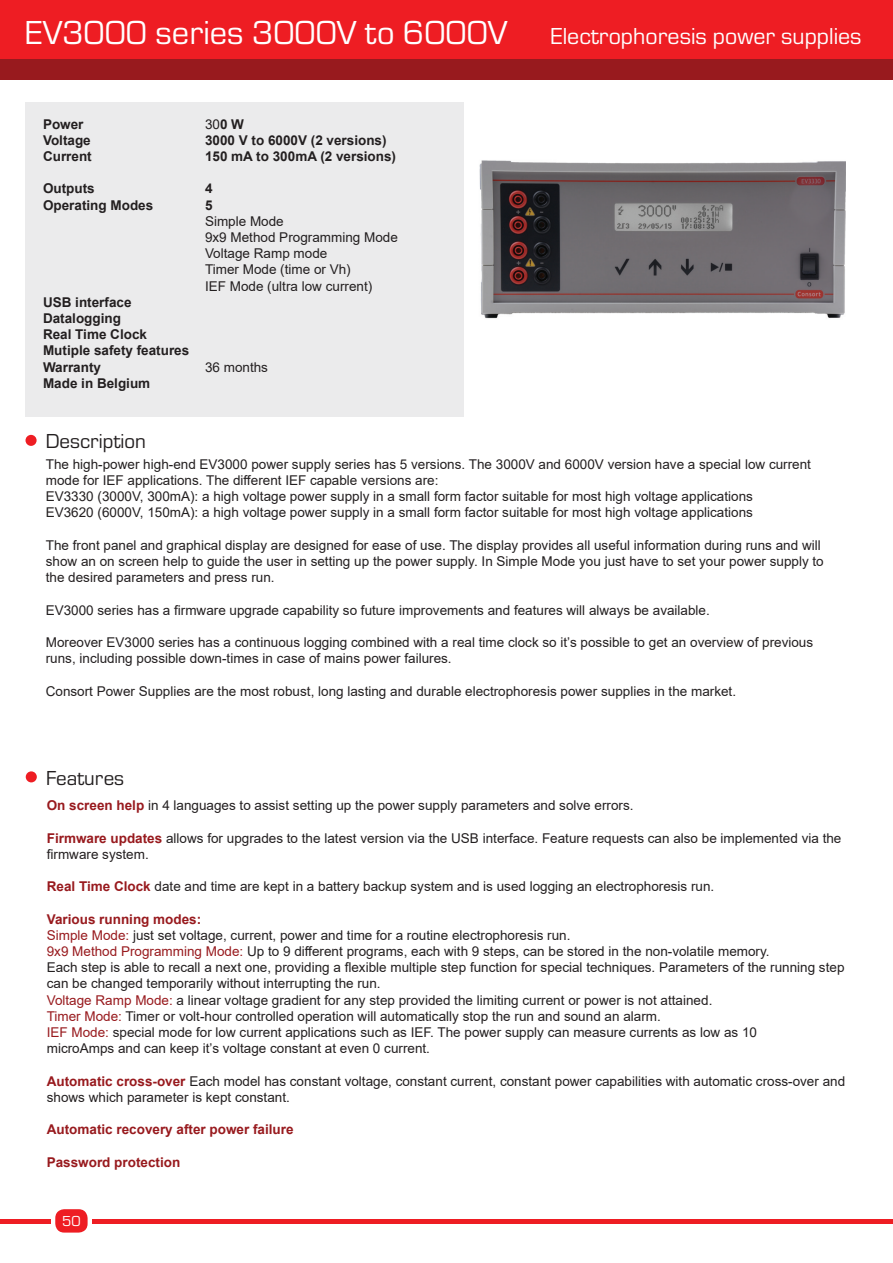
<style>
.page{position:relative;width:893px;height:1263px;background:#fff}
.page>*{position:absolute;margin:0;border:0;box-sizing:border-box;transform-origin:0 0}
.t1{font:34.5px "Eurostile TOT";color:#fff}
.t2{font:24px "Eurostile TOT";color:#fff}
.t3{font:21px "Eurostile TOT";color:#231f20}
.t4{font:15px "Eurostile TOT";color:#fff}
.t5{font:13.5px/16.2px "Arial";color:#231f20}
.t6{font:700 13.5px/16.2px "Arial";color:#231f20}
.t7{font:700 13.5px "Arial";color:#981a1e}
.s1{font-weight:700}
.s2{font-weight:700;color:#981a1e}
.s3{color:#981a1e}
</style>
<div class="page">
<hr style="left:0;top:1219px;width:893px;height:4px;background:#ee1d23">
<div style="left:0;top:0;width:893px;height:59px;background:#ee1d23"></div>
<div style="left:0;top:59px;width:893px;height:20px;background:#981a1e"></div>
<div style="left:51px;top:1204px;width:41px;height:33px;background:#fff"></div>
<div style="left:55px;top:1209px;width:33px;height:23px;background:#ee1d23;border-radius:9px"></div>
<div style="left:26px;top:435px;width:11px;height:11px;background:#ee1d23;border-radius:50%"></div>
<div style="left:26px;top:771px;width:11px;height:11px;background:#ee1d23;border-radius:50%"></div>
<img style="left:479px;top:160px;width:366px;height:159px">
<div style="left:26px;top:102px;width:438px;height:315px;background:#ebebec"></div>
<h1 class="t1" style="left:26px;top:14px;width:484px">EV3000 series 3000V to 6000V</h1>
<h2 class="t2" style="left:551px;top:23px;width:312px">Electrophoresis power supplies</h2>
<p class="t6" style="left:43px;top:116px;width:42px">Power</p>
<p class="t5" style="left:205px;top:116px;width:41px">30<span class="s1">0 W</span></p>
<p class="t6" style="left:43px;top:132px;width:49px">Voltage</p>
<p class="t6" style="left:205px;top:132px;width:183px">3000 V to 6000V (2 versions)</p>
<p class="t6" style="left:43px;top:148px;width:50px">Current</p>
<p class="t6" style="left:205px;top:148px;width:193px">150 mA to 300mA (2 versions)</p>
<p class="t6" style="left:43px;top:181px;width:53px">Outputs</p>
<p class="t6" style="left:205px;top:181px;width:9px">4</p>
<p class="t6" style="left:43px;top:197px;width:112px">Operating Modes</p>
<p class="t6" style="left:205px;top:197px;width:9px">5</p>
<p class="t5" style="left:205px;top:213px;width:194px">Simple Mode<br>9x9 Method Programming Mode<br>Voltage Ramp mode<br>Timer Mode (time or Vh)<br>IEF Mode (ultra low current)</p>
<p class="t6" style="left:43px;top:294px;width:148px">USB interface<br>Datalogging<br>Real Time Clock<br>Mutiple safety features<br>Warranty</p>
<p class="t5" style="left:205px;top:359px;width:65px">36 months</p>
<p class="t6" style="left:43px;top:375px;width:109px">Made in Belgium</p>
<h3 class="t3" style="left:46px;top:430px;width:102px">Description</h3>
<p class="t5" style="left:46px;top:456px;width:767px">The high-power high-end EV3000 power supply series has 5 versions. The 3000V and 6000V version have a special low current mode for IEF applications. The different IEF capable versions are:<br>EV3330 (3000V, 300mA): a high voltage power supply in a small form factor suitable for most high voltage applications<br>EV3620 (6000V, 150mA): a high voltage power supply in a small form factor suitable for most high voltage applications</p>
<p class="t5" style="left:46px;top:537px;width:779px">The front panel and graphical display are designed for ease of use. The display provides all useful information during runs and will show an on screen help to guide the user in setting up the power supply. In Simple Mode you just have to set your power supply to the desired parameters and press run.</p>
<p class="t5" style="left:46px;top:602px;width:666px">EV3000 series has a firmware upgrade capability so future improvements and features will always be available.</p>
<p class="t5" style="left:46px;top:634px;width:769px">Moreover EV3000 series has a continuous logging combined with a real time clock so it’s possible to get an overview of previous runs, including possible down-times in case of mains power failures.</p>
<p class="t5" style="left:46px;top:683px;width:692px">Consort Power Supplies are the most robust, long lasting and durable electrophoresis power supplies in the market.</p>
<h3 class="t3" style="left:46px;top:766px;width:80px">Features</h3>
<p class="t5" style="left:47px;top:797px;width:588px"><span class="s2">On screen help</span> in 4 languages to assist setting up the power supply parameters and solve errors.</p>
<p class="t5" style="left:47px;top:830px;width:796px"><span class="s2">Firmware updates</span> allows for upgrades to the latest version via the USB interface. Feature requests can also be implemented via the firmware system.</p>
<p class="t5" style="left:47px;top:878px;width:669px"><span class="s2">Real Time Clock</span> date and time are kept in a battery backup system and is used logging an electrophoresis run.</p>
<p class="t5" style="left:47px;top:911px;width:799px"><span class="s2">Various running modes:<br></span><span class="s3">Simple Mode:</span> just set voltage, current, power and time for a routine electrophoresis run.<br><span class="s3">9x9 Method Programming Mode:</span> Up to 9 different programs, each with 9 steps, can be stored in the non-volatile memory.<br>Each step is able to recall a next one, providing a flexible multiple step function for special techniques. Parameters of the running step can be changed temporarily without interrupting the run.<br><span class="s3">Voltage Ramp Mode:</span> a linear voltage gradient for any step provided the limiting current or power is not attained.<br><span class="s3">Timer Mode:</span> Timer or volt-hour controlled operation will automatically stop the run and sound an alarm.<br><span class="s3">IEF Mode:</span> special mode for low current applications such as IEF. The power supply can measure currents as low as 10<br>microAmps and can keep it’s voltage constant at even 0 current.</p>
<p class="t5" style="left:47px;top:1073px;width:800px"><span class="s2">Automatic cross-over</span> Each model has constant voltage, constant current, constant power capabilities with automatic cross-over and shows which parameter is kept constant.</p>
<p class="t7" style="left:47px;top:1120px;width:248px">Automatic recovery after power failure</p>
<p class="t7" style="left:47px;top:1152px;width:135px">Password protection</p>
<p class="t4" style="left:62px;top:1213px;width:20px">50</p>
</div>
